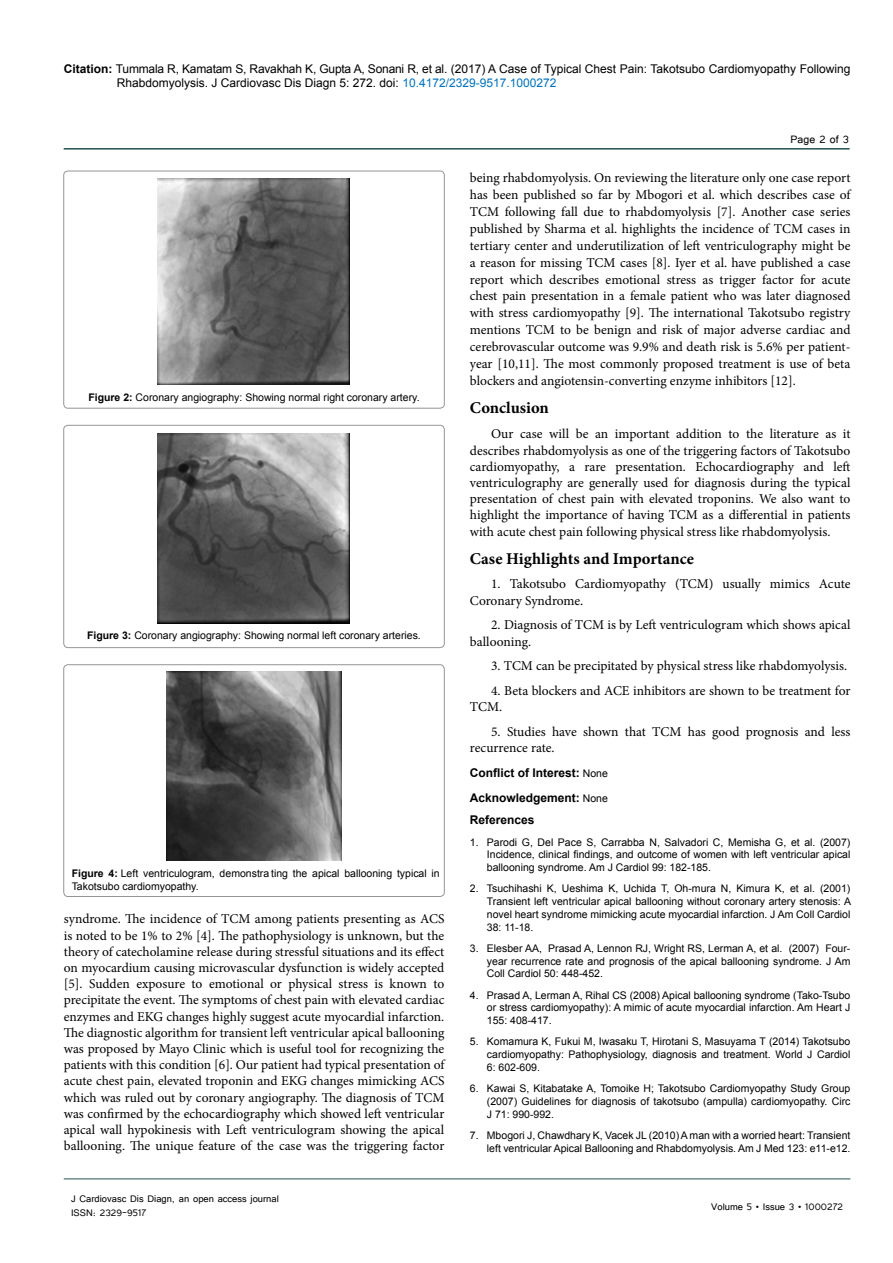
<style>
.page{position:relative;width:893px;height:1263px;background:#fff}
.page>*{position:absolute;margin:0;border:0;box-sizing:border-box;transform-origin:0 0}
.t1{font:700 16.5px "Minion Pro";color:#000}
.t2{font:13.5px/16.2px "Minion Pro";letter-spacing:-.005em;color:#000}
.t3{font:13.5px "Tunga";color:#000}
.t4{font:12px/14.4px "Arial";color:#000}
.t5{font:12px/14.4px "Tunga";color:#000}
.t6{font:700 12px/24.8px "Arial";color:#000}
.t7{font:10.5px/12.8px "Arial";color:#000;text-align:justify}
.s1{font-weight:700}
.s2{color:#0072bc}
.s3{font-weight:400;font-size:10.5px}
</style>
<div class="page">
<hr style="left:64px;top:148px;width:786px;height:2px;background:#265150">
<hr style="left:64px;top:1179px;width:786px;height:1px;background:#265150">
<div style="left:64px;top:171px;width:380px;height:237px;border:1px solid #939598;border-radius:4px"></div>
<img style="left:158px;top:179px;width:192px;height:205px">
<div style="left:64px;top:425px;width:380px;height:223px;border:1px solid #939598;border-radius:4px"></div>
<img style="left:158px;top:434px;width:192px;height:189px">
<div style="left:64px;top:665px;width:380px;height:231px;border:1px solid #939598;border-radius:4px"></div>
<img style="left:166px;top:671px;width:176px;height:190px">
<p class="t4" style="left:117px;top:61px;width:735px;text-indent:-53px"><span class="s1">Citation:</span> Tummala R, Kamatam S, Ravakhah K, Gupta A, Sonani R, et al. (2017) A Case of Typical Chest Pain: Takotsubo Cardiomyopathy Following<br>Rhabdomyolysis. J Cardiovasc Dis Diagn 5: 272. doi: <span class="s2">10.4172/2329-9517.1000272</span></p>
<p class="t7" style="left:88px;top:391px;width:333px"><span class="s1">Figure 2:</span> Coronary angiography: Showing normal right coronary artery.</p>
<p class="t7" style="left:87px;top:629px;width:335px"><span class="s1">Figure 3:</span> Coronary angiography: Showing normal left coronary arteries.</p>
<p class="t7" style="left:72px;top:867px;width:370px"><span class="s1">Figure 4:</span> Left ventriculogram, demonstra ting the apical ballooning typical in<br>Takotsubo cardiomyopathy.</p>
<p class="t2" style="left:64px;top:911px;width:382px;text-align:justify">syndrome. The incidence of TCM among patients presenting as ACS is noted to be 1% to 2% [4]. The pathophysiology is unknown, but the theory of catecholamine release during stressful situations and its effect on myocardium causing microvascular dysfunction is widely accepted [5]. Sudden exposure to emotional or physical stress is known to precipitate the event. The symptoms of chest pain with elevated cardiac enzymes and EKG changes highly suggest acute myocardial infarction.<br>The diagnostic algorithm for transient left ventricular apical ballooning was proposed by Mayo Clinic which is useful tool for recognizing the patients with this condition [6]. Our patient had typical presentation of acute chest pain, elevated troponin and EKG changes mimicking ACS which was ruled out by coronary angiography. The diagnosis of TCM was confirmed by the echocardiography which showed left ventricular apical wall hypokinesis with Left ventriculogram showing the apical ballooning. The unique feature of the case was the triggering factor</p>
<p class="t5" style="left:71px;top:1190px;width:209px">J Cardiovasc Dis Diagn, an open access journal<br>ISSN: 2329-9517</p>
<p class="t3" style="left:791px;top:131px;width:60px">Page 2 of 3</p>
<p class="t2" style="left:470px;top:169px;width:382px;line-height:17px;text-align:justify">being rhabdomyolysis. On reviewing the literature only one case report has been published so far by Mbogori et al. which describes case of TCM following fall due to rhabdomyolysis [7]. Another case series published by Sharma et al. highlights the incidence of TCM cases in tertiary center and underutilization of left ventriculography might be a reason for missing TCM cases [8]. Iyer et al. have published a case report which describes emotional stress as trigger factor for acute chest pain presentation in a female patient who was later diagnosed with stress cardiomyopathy [9]. The international Takotsubo registry mentions TCM to be benign and risk of major adverse cardiac and cerebrovascular outcome was 9.9% and death risk is 5.6% per patient&shy;year [10,11]. The most commonly proposed treatment is use of beta blockers and angiotensin-converting enzyme inhibitors [12].</p>
<p class="t1" style="left:470px;top:397px;width:81px">Conclusion</p>
<p class="t2" style="left:470px;top:426px;width:382px;text-align:justify;text-indent:21px">Our case will be an important addition to the literature as it describes rhabdomyolysis as one of the triggering factors of Takotsubo cardiomyopathy, a rare presentation. Echocardiography and left ventriculography are generally used for diagnosis during the typical presentation of chest pain with elevated troponins. We also want to highlight the importance of having TCM as a differential in patients with acute chest pain following physical stress like rhabdomyolysis.</p>
<p class="t1" style="left:470px;top:547px;width:226px">Case Highlights and Importance</p>
<p class="t2" style="left:470px;top:576px;width:382px;text-indent:21px">1. Takotsubo Cardiomyopathy (TCM) usually mimics Acute<br>Coronary Syndrome.</p>
<p class="t2" style="left:470px;top:617px;width:382px;text-indent:21px">2. Diagnosis of TCM is by Left ventriculogram which shows apical ballooning.</p>
<p class="t2" style="left:491px;top:658px;width:357px">3. TCM can be precipitated by physical stress like rhabdomyolysis.</p>
<p class="t2" style="left:470px;top:683px;width:382px;text-indent:21px">4. Beta blockers and ACE inhibitors are shown to be treatment for<br>TCM.</p>
<p class="t2" style="left:470px;top:723px;width:382px;text-indent:21px">5. Studies have shown that TCM has good prognosis and less recurrence rate.</p>
<p class="t6" style="left:470px;top:761px;width:140px">Conflict of Interest: <span class="s3">None<br></span>Acknowledgement: <span class="s3">None</span></p>
<p class="t6" style="left:470px;top:808px;width:66px">References</p>
<p class="t7" style="left:487px;top:836px;width:365px;text-indent:-17px">1. Parodi G, Del Pace S, Carrabba N, Salvadori C, Memisha G, et al. (2007)<br>Incidence, clinical findings, and outcome of women with left ventricular apical ballooning syndrome. Am J Cardiol 99: 182-185.</p>
<p class="t7" style="left:487px;top:882px;width:366px;text-indent:-17px">2. Tsuchihashi K, Ueshima K, Uchida T, Oh-mura N, Kimura K, et al. (2001)<br>Transient left ventricular apical ballooning without coronary artery stenosis: A novel heart syndrome mimicking acute myocardial infarction. J Am Coll Cardiol 38: 11-18.</p>
<p class="t7" style="left:487px;top:942px;width:365px;text-indent:-17px">3. Elesber AA, Prasad A, Lennon RJ, Wright RS, Lerman A, et al. (2007) Four&shy;year recurrence rate and prognosis of the apical ballooning syndrome. J Am Coll Cardiol 50: 448-452.</p>
<p class="t7" style="left:487px;top:989px;width:365px;text-indent:-17px">4. Prasad A, Lerman A, Rihal CS (2008) Apical ballooning syndrome (Tako-Tsubo or stress cardiomyopathy): A mimic of acute myocardial infarction. Am Heart J 155: 408-417.</p>
<p class="t7" style="left:487px;top:1035px;width:365px;text-indent:-17px">5. Komamura K, Fukui M, Iwasaku T, Hirotani S, Masuyama T (2014) Takotsubo cardiomyopathy: Pathophysiology, diagnosis and treatment. World J Cardiol 6: 602-609.</p>
<p class="t7" style="left:487px;top:1082px;width:365px;text-indent:-17px">6. Kawai S, Kitabatake A, Tomoike H; Takotsubo Cardiomyopathy Study Group (2007) Guidelines for diagnosis of takotsubo (ampulla) cardiomyopathy. Circ J 71: 990-992.</p>
<p class="t7" style="left:470px;top:1129px;width:382px;text-align:right">7. Mbogori J, Chawdhary K, Vacek JL (2010) A man with a worried heart: Transient left ventricular Apical Ballooning and Rhabdomyolysis. Am J Med 123: e11-e12.</p>
<p class="t5" style="left:711px;top:1199px;width:133px">Volume 5 • Issue 3 • 1000272</p>
</div>
